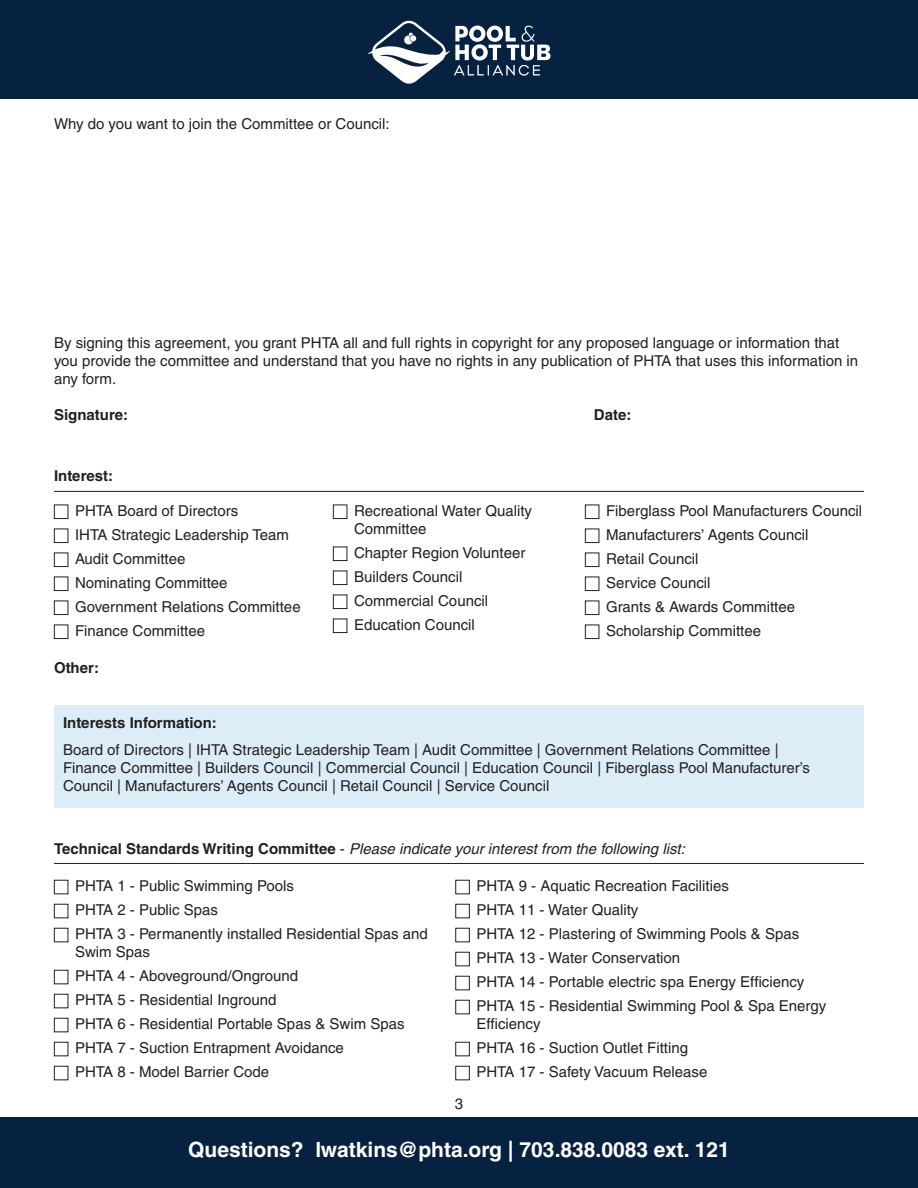
<style>
.page{position:relative;width:918px;height:1188px;background:#fff}
.page>*{position:absolute;margin:0;border:0;box-sizing:border-box;transform-origin:0 0}
.t1{font:700 21px "Helvetica";color:#fff}
.t2{font:15px/24px "Helvetica";color:#231f20}
.t3{font:italic 15px "Helvetica";color:#231f20}
.t4{font:700 15px "Helvetica";color:#231f20}
.s1{font-weight:700;font-style:normal}
.s2{font-style:normal}
</style>
<div class="page">
<div style="left:0;top:0;width:918px;height:99px;background:#072241"></div>
<div style="left:0;top:1118px;width:918px;height:70px;background:#072241"></div>
<svg style="left:368px;top:20px;width:182px;height:64px"></svg>
<div style="left:54px;top:706px;width:810px;height:102px;background:#ddedf8"></div>
<div style="left:54px;top:505px;width:14px;height:14px;border:1px solid #231f20"></div>
<div style="left:54px;top:529px;width:14px;height:14px;border:1px solid #231f20"></div>
<div style="left:54px;top:553px;width:14px;height:14px;border:1px solid #231f20"></div>
<div style="left:54px;top:577px;width:14px;height:14px;border:1px solid #231f20"></div>
<div style="left:54px;top:601px;width:14px;height:14px;border:1px solid #231f20"></div>
<div style="left:54px;top:625px;width:14px;height:14px;border:1px solid #231f20"></div>
<div style="left:333px;top:505px;width:14px;height:14px;border:1px solid #231f20"></div>
<div style="left:333px;top:547px;width:14px;height:14px;border:1px solid #231f20"></div>
<div style="left:333px;top:571px;width:14px;height:14px;border:1px solid #231f20"></div>
<div style="left:333px;top:595px;width:14px;height:14px;border:1px solid #231f20"></div>
<div style="left:333px;top:619px;width:14px;height:14px;border:1px solid #231f20"></div>
<div style="left:585px;top:505px;width:14px;height:14px;border:1px solid #231f20"></div>
<div style="left:585px;top:529px;width:14px;height:14px;border:1px solid #231f20"></div>
<div style="left:585px;top:553px;width:14px;height:14px;border:1px solid #231f20"></div>
<div style="left:585px;top:577px;width:14px;height:14px;border:1px solid #231f20"></div>
<div style="left:585px;top:601px;width:14px;height:14px;border:1px solid #231f20"></div>
<div style="left:585px;top:625px;width:14px;height:14px;border:1px solid #231f20"></div>
<hr style="left:54px;top:491px;width:810px;height:1px;background:#231f20">
<hr style="left:54px;top:863px;width:810px;height:1px;background:#231f20">
<div style="left:54px;top:880px;width:14px;height:14px;border:1px solid #231f20"></div>
<div style="left:54px;top:904px;width:14px;height:14px;border:1px solid #231f20"></div>
<div style="left:54px;top:928px;width:14px;height:14px;border:1px solid #231f20"></div>
<div style="left:54px;top:970px;width:14px;height:14px;border:1px solid #231f20"></div>
<div style="left:54px;top:994px;width:14px;height:14px;border:1px solid #231f20"></div>
<div style="left:54px;top:1018px;width:14px;height:14px;border:1px solid #231f20"></div>
<div style="left:54px;top:1042px;width:14px;height:14px;border:1px solid #231f20"></div>
<div style="left:54px;top:1066px;width:14px;height:14px;border:1px solid #231f20"></div>
<div style="left:455px;top:880px;width:15px;height:14px;border:1px solid #231f20"></div>
<div style="left:455px;top:904px;width:15px;height:14px;border:1px solid #231f20"></div>
<div style="left:455px;top:928px;width:15px;height:14px;border:1px solid #231f20"></div>
<div style="left:455px;top:952px;width:15px;height:14px;border:1px solid #231f20"></div>
<div style="left:455px;top:976px;width:15px;height:14px;border:1px solid #231f20"></div>
<div style="left:455px;top:1000px;width:15px;height:14px;border:1px solid #231f20"></div>
<div style="left:455px;top:1042px;width:15px;height:14px;border:1px solid #231f20"></div>
<div style="left:455px;top:1066px;width:15px;height:14px;border:1px solid #231f20"></div>
<p class="t2" style="left:54px;top:111px;width:337px">Why do you want to join the Committee or Council:</p>
<p class="t2" style="left:54px;top:334px;width:806px;line-height:18px">By signing this agreement, you grant PHTA all and full rights in copyright for any proposed language or information that you provide the committee and understand that you have no rights in any publication of PHTA that uses this information in any form.</p>
<p class="t4" style="left:54px;top:406px;width:76px">Signature:</p>
<p class="t4" style="left:594px;top:406px;width:39px">Date:</p>
<p class="t4" style="left:54px;top:467px;width:61px">Interest:</p>
<p class="t2" style="left:75px;top:499px;width:227px">PHTA Board of Directors<br>IHTA Strategic Leadership Team<br>Audit Committee<br>Nominating Committee<br>Government Relations Committee<br>Finance Committee</p>
<p class="t2" style="left:354px;top:502px;width:180px;line-height:18px">Recreational Water Quality<br>Committee</p>
<p class="t2" style="left:354px;top:541px;width:173px">Chapter Region Volunteer<br>Builders Council<br>Commercial Council<br>Education Council</p>
<p class="t4" style="left:54px;top:659px;width:46px">Other:</p>
<p class="t2" style="left:606px;top:499px;width:258px">Fiberglass Pool Manufacturers Council<br>Manufacturers’ Agents Council<br>Retail Council<br>Service Council<br>Grants &amp; Awards Committee<br>Scholarship Committee</p>
<p class="t4" style="left:63px;top:714px;width:155px">Interests Information:</p>
<p class="t2" style="left:63px;top:741px;width:749px;line-height:18px">Board of Directors | IHTA Strategic Leadership Team | Audit Committee | Government Relations Committee |<br>Finance Committee | Builders Council | Commercial Council | Education Council | Fiberglass Pool Manufacturer’s<br>Council | Manufacturers’ Agents Council | Retail Council | Service Council</p>
<p class="t3" style="left:54px;top:840px;width:632px"><span class="s1">Technical Standards Writing Committee</span> <span class="s2">-</span> Please indicate your interest from the following list:</p>
<p class="t2" style="left:476px;top:874px;width:352px">PHTA 9 - Aquatic Recreation Facilities<br>PHTA 11 - Water Quality<br>PHTA 12 - Plastering of Swimming Pools &amp; Spas PHTA 13 - Water Conservation<br>PHTA 14 - Portable electric spa Energy Efficiency PHTA 15 - Residential Swimming Pool &amp; Spa Energy</p>
<p class="t2" style="left:476px;top:1012px;width:233px">Efficiency<br>PHTA 16 - Suction Outlet Fitting<br>PHTA 17 - Safety Vacuum Release</p>
<p class="t2" style="left:75px;top:874px;width:354px">PHTA 1 - Public Swimming Pools<br>PHTA 2 - Public Spas<br>PHTA 3 - Permanently installed Residential Spas and</p>
<p class="t2" style="left:75px;top:940px;width:331px">Swim Spas<br>PHTA 4 - Aboveground/Onground<br>PHTA 5 - Residential Inground<br>PHTA 6 - Residential Portable Spas &amp; Swim Spas<br>PHTA 7 - Suction Entrapment Avoidance<br>PHTA 8 - Model Barrier Code</p>
<p class="t2" style="left:455px;top:1091px;width:10px">3</p>
<h1 class="t1" style="left:188px;top:1137px;width:543px">Questions? lwatkins@phta.org | 703.838.0083 ext. 121</h1>
</div>
